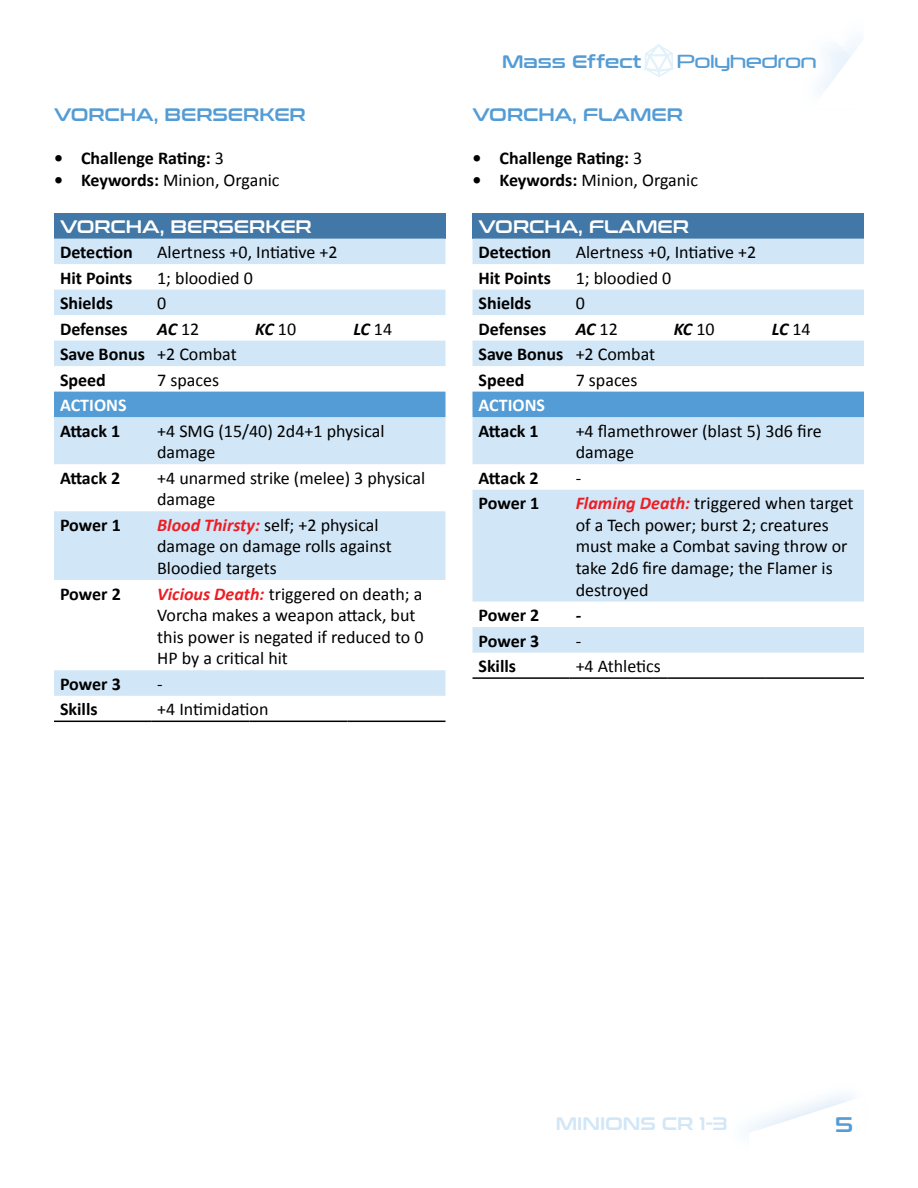
<style>
.page{position:relative;width:918px;height:1188px;background:#fff}
.page>*{position:absolute;margin:0;border:0;box-sizing:border-box;transform-origin:0 0}
.t1{font:21px "Conthrax Sb";color:#539cd5}
.t2{font:18px/21.6px "Calibri";color:#000}
.t3{font:700 18px/25.5px "Calibri";color:#000}
.t4{font:18px "Conthrax Sb";color:#539cd5}
.t5{font:18px "Conthrax Sb";color:#fff}
.t6{font:italic 700 18px "Calibri";letter-spacing:-.025em;color:#000}
.t7{font:700 18px "Calibri";color:#fff}
.t8{font:18px "Conthrax Sb";color:#d1e6f7}
.t9{font:18px "Neuropol";color:#539cd5}
.s1{font-weight:400}
.s2{font-weight:700}
.s3{font-weight:400;font-style:normal}
.s4{font-weight:700;font-style:italic;color:#ed1d24}
</style>
<div class="page">
<svg style="left:749px;top:1096px;width:104px;height:37px"></svg>
<svg style="left:819px;top:40px;width:42px;height:54px"></svg>
<svg style="left:644px;top:44px;width:30px;height:33px"></svg>
<div style="left:472px;top:214px;width:392px;height:25px;background:#4178a7"></div>
<svg style="left:472px;top:239px;width:392px;height:414px;fill:#d1e6f7"></svg>
<div style="left:472px;top:392px;width:392px;height:25px;background:#539cd5"></div>
<hr style="left:472px;top:677px;width:98px;height:2px;background:#000">
<hr style="left:570px;top:677px;width:98px;height:2px;background:#000">
<hr style="left:668px;top:677px;width:98px;height:2px;background:#000">
<hr style="left:766px;top:677px;width:98px;height:2px;background:#000">
<div style="left:54px;top:214px;width:392px;height:25px;background:#4178a7"></div>
<svg style="left:54px;top:239px;width:392px;height:457px;fill:#d9eaf8"></svg>
<div style="left:54px;top:392px;width:392px;height:25px;background:#539cd5"></div>
<hr style="left:54px;top:721px;width:97px;height:1px;background:#000">
<hr style="left:151px;top:721px;width:98px;height:1px;background:#000">
<hr style="left:249px;top:721px;width:98px;height:1px;background:#000">
<hr style="left:347px;top:721px;width:99px;height:1px;background:#000">
<p class="t4" style="left:54px;top:104px;width:253px">VORCHA, BERSERKER</p>
<p class="t3" style="left:54px;top:145px;width:171px">• Challenge Rating: <span class="s1">3</span></p>
<p class="t2" style="left:54px;top:169px;width:227px"><span class="s2">• Keywords:</span> Minion, Organic</p>
<p class="t5" style="left:60px;top:216px;width:253px">VORCHA, BERSERKER</p>
<p class="t3" style="left:60px;top:239px;width:74px">Detection</p>
<p class="t2" style="left:157px;top:241px;width:182px">Alertness +0, Intiative +2</p>
<p class="t3" style="left:60px;top:265px;width:74px">Hit Points</p>
<p class="t2" style="left:157px;top:267px;width:97px">1; bloodied 0</p>
<p class="t3" style="left:60px;top:290px;width:54px">Shields</p>
<p class="t2" style="left:157px;top:292px;width:11px">0</p>
<p class="t3" style="left:60px;top:316px;width:69px">Defenses</p>
<p class="t6" style="left:157px;top:317px;width:44px">AC <span class="s3">12</span></p>
<p class="t6" style="left:255px;top:317px;width:42px">KC <span class="s3">10</span></p>
<p class="t6" style="left:353px;top:317px;width:40px">LC <span class="s3">14</span></p>
<p class="t3" style="left:60px;top:341px;width:178px">Save Bonus <span class="s1">+2 Combat<br></span>Speed</p>
<p class="t2" style="left:157px;top:369px;width:63px">7 spaces</p>
<p class="t7" style="left:60px;top:394px;width:68px">ACTIONS</p>
<p class="t3" style="left:60px;top:418px;width:62px">Attack 1</p>
<p class="t2" style="left:157px;top:420px;width:229px">+4 SMG (15/40) 2d4+1 physical damage</p>
<p class="t3" style="left:60px;top:465px;width:62px">Attack 2</p>
<p class="t2" style="left:157px;top:467px;width:270px">+4 unarmed strike (melee) 3 physical damage</p>
<p class="t3" style="left:60px;top:512px;width:62px">Power 1</p>
<p class="t2" style="left:157px;top:514px;width:236px"><span class="s4">Blood Thirsty:</span> self; +2 physical damage on damage rolls against<br>Bloodied targets</p>
<p class="t3" style="left:60px;top:581px;width:62px">Power 2</p>
<p class="t2" style="left:157px;top:583px;width:268px"><span class="s4">Vicious Death:</span> triggered on death; a<br>Vorcha makes a weapon attack, but this power is negated if reduced to 0<br>HP by a critical hit</p>
<p class="t3" style="left:60px;top:671px;width:62px">Power 3</p>
<p class="t2" style="left:157px;top:673px;width:7px">-</p>
<p class="t3" style="left:60px;top:696px;width:39px">Skills</p>
<p class="t2" style="left:157px;top:698px;width:113px">+4 Intimidation</p>
<p class="t4" style="left:502px;top:52px;width:141px">Mass Effect</p>
<p class="t9" style="left:677px;top:50px;width:141px">Polyhedron</p>
<p class="t4" style="left:473px;top:104px;width:212px">VORCHA, FLAMER</p>
<p class="t3" style="left:473px;top:145px;width:171px">• Challenge Rating: <span class="s1">3</span></p>
<p class="t2" style="left:473px;top:169px;width:227px"><span class="s2">• Keywords:</span> Minion, Organic</p>
<p class="t5" style="left:478px;top:216px;width:212px">VORCHA, FLAMER</p>
<p class="t3" style="left:478px;top:239px;width:74px">Detection</p>
<p class="t2" style="left:576px;top:241px;width:182px">Alertness +0, Intiative +2</p>
<p class="t3" style="left:478px;top:265px;width:74px">Hit Points</p>
<p class="t2" style="left:576px;top:267px;width:97px">1; bloodied 0</p>
<p class="t3" style="left:478px;top:290px;width:54px">Shields</p>
<p class="t2" style="left:576px;top:292px;width:11px">0</p>
<p class="t3" style="left:478px;top:316px;width:69px">Defenses</p>
<p class="t6" style="left:576px;top:317px;width:44px">AC <span class="s3">12</span></p>
<p class="t6" style="left:674px;top:317px;width:42px">KC <span class="s3">10</span></p>
<p class="t6" style="left:772px;top:317px;width:40px">LC <span class="s3">14</span></p>
<p class="t3" style="left:478px;top:341px;width:178px">Save Bonus <span class="s1">+2 Combat<br></span>Speed</p>
<p class="t2" style="left:576px;top:369px;width:63px">7 spaces</p>
<p class="t7" style="left:478px;top:394px;width:68px">ACTIONS</p>
<p class="t3" style="left:478px;top:418px;width:62px">Attack 1</p>
<p class="t2" style="left:576px;top:420px;width:247px">+4 flamethrower (blast 5) 3d6 fire damage</p>
<p class="t3" style="left:478px;top:465px;width:62px">Attack 2</p>
<p class="t2" style="left:576px;top:467px;width:7px">-</p>
<p class="t3" style="left:478px;top:490px;width:62px">Power 1</p>
<p class="t2" style="left:576px;top:492px;width:279px"><span class="s4">Flaming Death:</span> triggered when target of a Tech power; burst 2; creatures must make a Combat saving throw or take 2d6 fire damage; the Flamer is destroyed</p>
<p class="t3" style="left:478px;top:602px;width:62px">Power 2</p>
<p class="t6" style="left:576px;top:604px;width:7px">-</p>
<p class="t3" style="left:478px;top:628px;width:62px">Power 3</p>
<p class="t2" style="left:576px;top:630px;width:7px">-</p>
<p class="t3" style="left:478px;top:653px;width:39px">Skills</p>
<p class="t2" style="left:576px;top:655px;width:87px">+4 Athletics</p>
<p class="t8" style="left:556px;top:1113px;width:173px">MINIONS CR 1-3</p>
<p class="t1" style="left:835px;top:1113px;width:20px">5</p>
</div>
